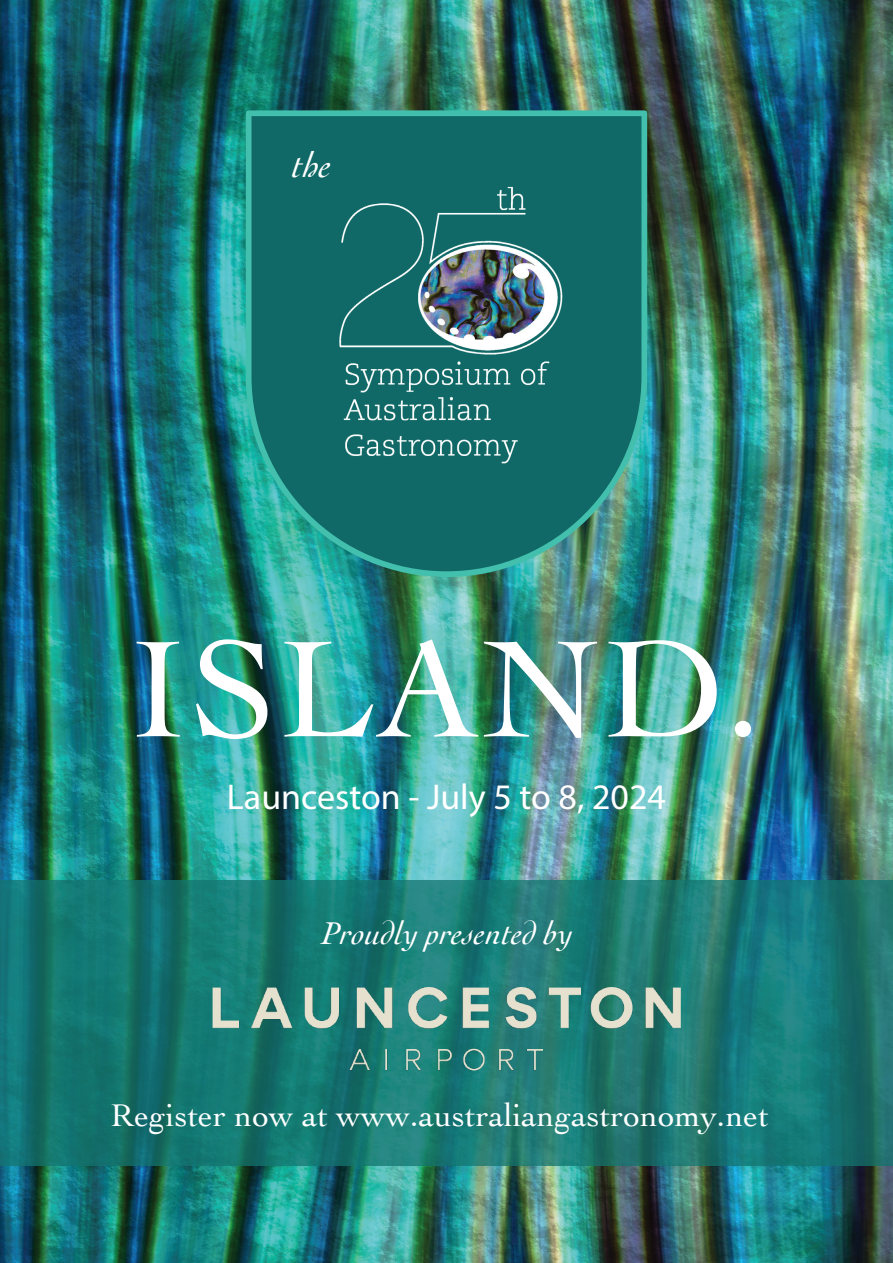
<style>
.page{position:relative;width:893px;height:1263px;background:#fff}
.page>*{position:absolute;margin:0;border:0;box-sizing:border-box;transform-origin:0 0}
.t1{font:144.45px "Cochin";letter-spacing:.025em;color:#fff}
.t2{font:italic 36.3px "Cochin";color:#fff}
.t3{font:36px "Myriad Pro";color:#fff}
.t4{font:33px "Cochin";letter-spacing:.005em;color:#fff}
.t5{font:italic 33px "Cochin";letter-spacing:.005em;color:#fff}
</style>
<div class="page">
<img style="left:0;top:0;width:893px;height:1263px">
<svg style="left:243px;top:108px;width:407px;height:472px;background:#1b7973"></svg>
<img style="left:303px;top:179px;width:287px;height:294px">
<svg style="left:0;top:880px;width:893px;height:286px;background:#197772"></svg>
<img style="left:213px;top:988px;width:467px;height:82px">
<p class="t2" style="left:292px;top:141px;width:41px">the</p>
<h1 class="t1" style="left:130px;top:592px;width:634px">ISLAND.</h1>
<p class="t3" style="left:227px;top:774px;width:440px">Launceston - July 5 to 8, 2024</p>
<p class="t5" style="left:322px;top:911px;width:253px">Proudly presented by</p>
<p class="t4" style="left:110px;top:1093px;width:660px">Register now at www.australiangastronomy.net</p>
</div>
